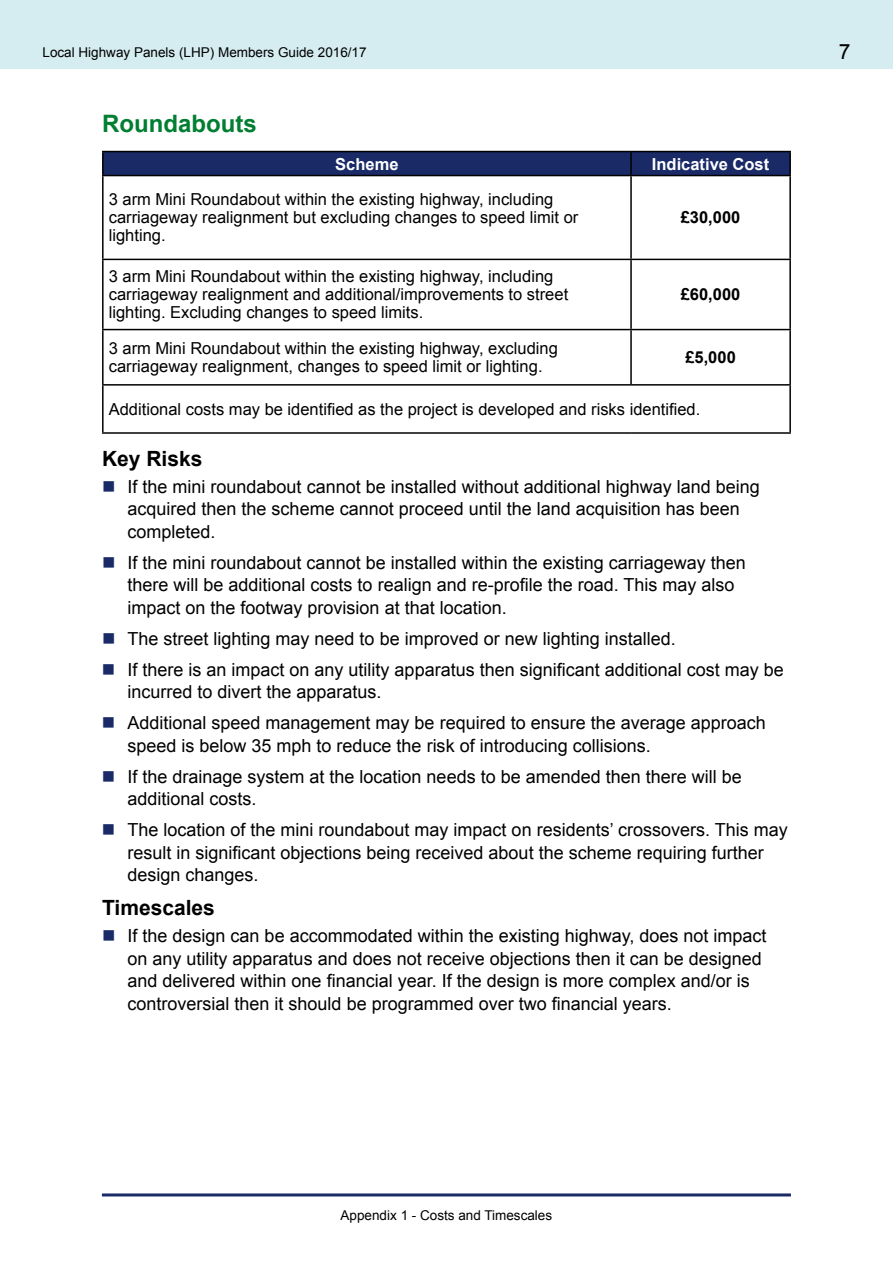
<style>
.page{position:relative;width:893px;height:1263px;background:#fff}
.page>*{position:absolute;margin:0;border:0;box-sizing:border-box;transform-origin:0 0}
.t1{font:700 24px "Arial";color:#007e31}
.t2{font:700 21px "Arial";color:#000}
.t3{font:21px "Arial";color:#000}
.t4{font:18px/22.5px "Arial";color:#000}
.t5{font:16.5px/18px "Arial";color:#000}
.t6{font:700 16.5px "Arial";color:#fff}
.t7{font:700 16.5px "Arial";color:#000}
.t8{font:13.5px "Arial";color:#000}
</style>
<div class="page">
<div style="left:0;top:0;width:893px;height:69px;background:#d5ecf0"></div>
<hr style="left:102px;top:1193px;width:689px;height:3px;background:#192a67">
<svg style="left:104px;top:152px;width:685px;height:23px;background:#182964"></svg>
<hr style="left:630px;top:152px;width:2px;height:23px;background:#000">
<hr style="left:102px;top:176px;width:2px;height:83px;background:#000">
<hr style="left:630px;top:176px;width:2px;height:83px;background:#000">
<hr style="left:789px;top:176px;width:2px;height:83px;background:#000">
<hr style="left:102px;top:259px;width:529px;height:1px;background:#000">
<hr style="left:102px;top:260px;width:2px;height:69px;background:#000">
<hr style="left:631px;top:259px;width:160px;height:1px;background:#000">
<hr style="left:630px;top:260px;width:2px;height:69px;background:#000">
<hr style="left:789px;top:260px;width:2px;height:69px;background:#000">
<hr style="left:102px;top:329px;width:529px;height:1px;background:#000">
<hr style="left:102px;top:330px;width:2px;height:54px;background:#000">
<hr style="left:631px;top:329px;width:160px;height:1px;background:#000">
<hr style="left:630px;top:330px;width:2px;height:54px;background:#000">
<hr style="left:789px;top:330px;width:2px;height:54px;background:#000">
<hr style="left:102px;top:384px;width:529px;height:2px;background:#000">
<hr style="left:102px;top:386px;width:2px;height:46px;background:#000">
<hr style="left:631px;top:384px;width:160px;height:2px;background:#000">
<hr style="left:789px;top:386px;width:2px;height:46px;background:#000">
<hr style="left:102px;top:432px;width:529px;height:2px;background:#000">
<hr style="left:631px;top:432px;width:160px;height:2px;background:#000">
<hr style="left:102px;top:151px;width:529px;height:1px;background:#000">
<hr style="left:102px;top:152px;width:2px;height:23px;background:#000">
<hr style="left:631px;top:151px;width:160px;height:1px;background:#000">
<hr style="left:789px;top:152px;width:2px;height:23px;background:#000">
<hr style="left:102px;top:175px;width:529px;height:1px;background:#000">
<hr style="left:631px;top:175px;width:160px;height:1px;background:#000">
<p class="t8" style="left:43px;top:43px;width:326px">Local Highway Panels (LHP) Members Guide 2016/17</p>
<p class="t3" style="left:839px;top:38px;width:13px">7</p>
<h1 class="t1" style="left:102px;top:108px;width:156px">Roundabouts</h1>
<p class="t6" style="left:335px;top:153px;width:65px">Scheme</p>
<p class="t6" style="left:652px;top:153px;width:119px">Indicative Cost</p>
<p class="t5" style="left:109px;top:191px;width:471px">3 arm Mini Roundabout within the existing highway, including carriageway realignment but excluding changes to speed limit or lighting.</p>
<p class="t7" style="left:681px;top:207px;width:61px">£30,000</p>
<p class="t5" style="left:109px;top:268px;width:461px">3 arm Mini Roundabout within the existing highway, including carriageway realignment and additional/improvements to street lighting. Excluding changes to speed limits.</p>
<p class="t7" style="left:681px;top:284px;width:61px">£60,000</p>
<p class="t5" style="left:109px;top:340px;width:451px">3 arm Mini Roundabout within the existing highway, excluding carriageway realignment, changes to speed limit or lighting.</p>
<p class="t7" style="left:685px;top:346px;width:52px">£5,000</p>
<p class="t5" style="left:109px;top:400px;width:593px">Additional costs may be identified as the project is developed and risks identified.</p>
<p class="t2" style="left:102px;top:445px;width:102px">Key Risks</p>
<p class="t4" style="left:128px;top:475px;width:634px">If the mini roundabout cannot be installed without additional highway land being acquired then the scheme cannot proceed until the land acquisition has been completed.</p>
<p class="t4" style="left:128px;top:551px;width:620px">If the mini roundabout cannot be installed within the existing carriageway then there will be additional costs to realign and re-profile the road. This may also impact on the footway provision at that location.</p>
<p class="t4" style="left:127px;top:623px;width:658px;line-height:31px">The street lighting may need to be improved or new lighting installed.<br>If there is an impact on any utility apparatus then significant additional cost may be</p>
<p class="t4" style="left:127px;top:677px;width:640px;line-height:31px">incurred to divert the apparatus.<br>Additional speed management may be required to ensure the average approach</p>
<p class="t4" style="left:127px;top:730px;width:616px;line-height:31px">speed is below 35 mph to reduce the risk of introducing collisions.<br>If the drainage system at the location needs to be amended then there will be</p>
<p class="t4" style="left:127px;top:784px;width:662px;line-height:31px">additional costs.<br>The location of the mini roundabout may impact on residents’ crossovers. This may</p>
<p class="t4" style="left:127px;top:841px;width:638px">result in significant objections being received about the scheme requiring further design changes.</p>
<p class="t2" style="left:102px;top:894px;width:114px">Timescales</p>
<p class="t4" style="left:128px;top:925px;width:641px">If the design can be accommodated within the existing highway, does not impact on any utility apparatus and does not receive objections then it can be designed and delivered within one financial year. If the design is more complex and/or is controversial then it should be programmed over two financial years.</p>
<p class="t8" style="left:341px;top:1206px;width:213px">Appendix 1 - Costs and Timescales</p>
</div>
